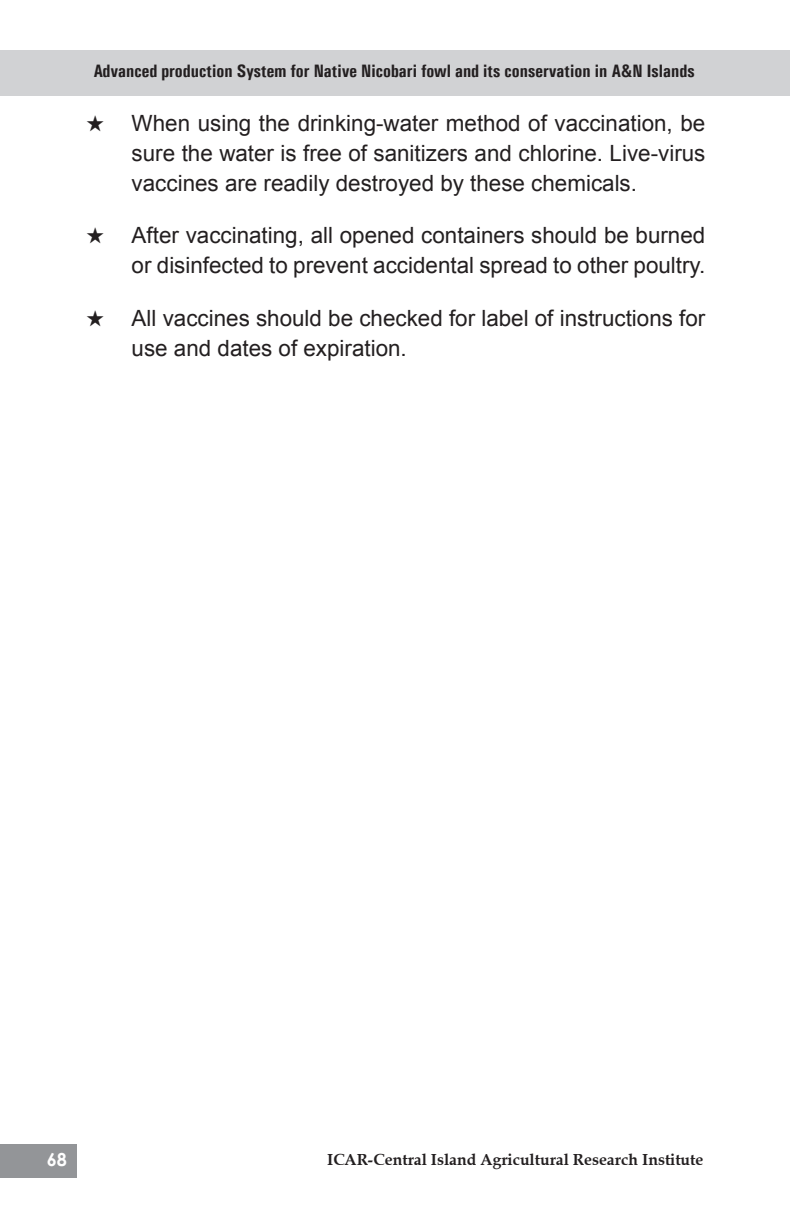
<style>
.page{position:relative;width:792px;height:1224px;background:#fff}
.page>*{position:absolute;margin:0;border:0;box-sizing:border-box;transform-origin:0 0}
.t1{font:22.4px/30px "Arial";color:#231f20;text-align:justify}
.t2{font:700 18px "Univers Condensed";color:#231f20}
.t3{font:700 18px "Century Gothic";color:#fff}
.t4{font:700 16px "Zapf Calligraphic 801 BT";color:#231f20}
.s1{font-family:"Dixieland"}
</style>
<div class="page">
<div style="left:0;top:1145px;width:77px;height:33px;background:#939598"></div>
<div style="left:0;top:50px;width:790px;height:46px;background:#d1d2d4"></div>
<p class="t2" style="left:93px;top:60px;width:603px">Advanced production System for Native Nicobari fowl and its conservation in A&amp;N Islands</p>
<p class="t1" style="left:132px;top:108px;width:575px;text-indent:-45px"><span class="s1">H</span> When using the drinking-water method of vaccination, be sure the water is free of sanitizers and chlorine. Live-virus vaccines are readily destroyed by these chemicals.</p>
<p class="t1" style="left:86px;top:220px;width:621px;text-align:right"><span class="s1">H</span> After vaccinating, all opened containers should be burned or disinfected to prevent accidental spread to other poultry.</p>
<p class="t1" style="left:132px;top:303px;width:575px;text-indent:-45px"><span class="s1">H</span> All vaccines should be checked for label of instructions for use and dates of expiration.</p>
<p class="t3" style="left:47px;top:1146px;width:22px">68</p>
<p class="t4" style="left:327px;top:1150px;width:378px">ICAR-Central Island Agricultural Research Institute</p>
</div>
